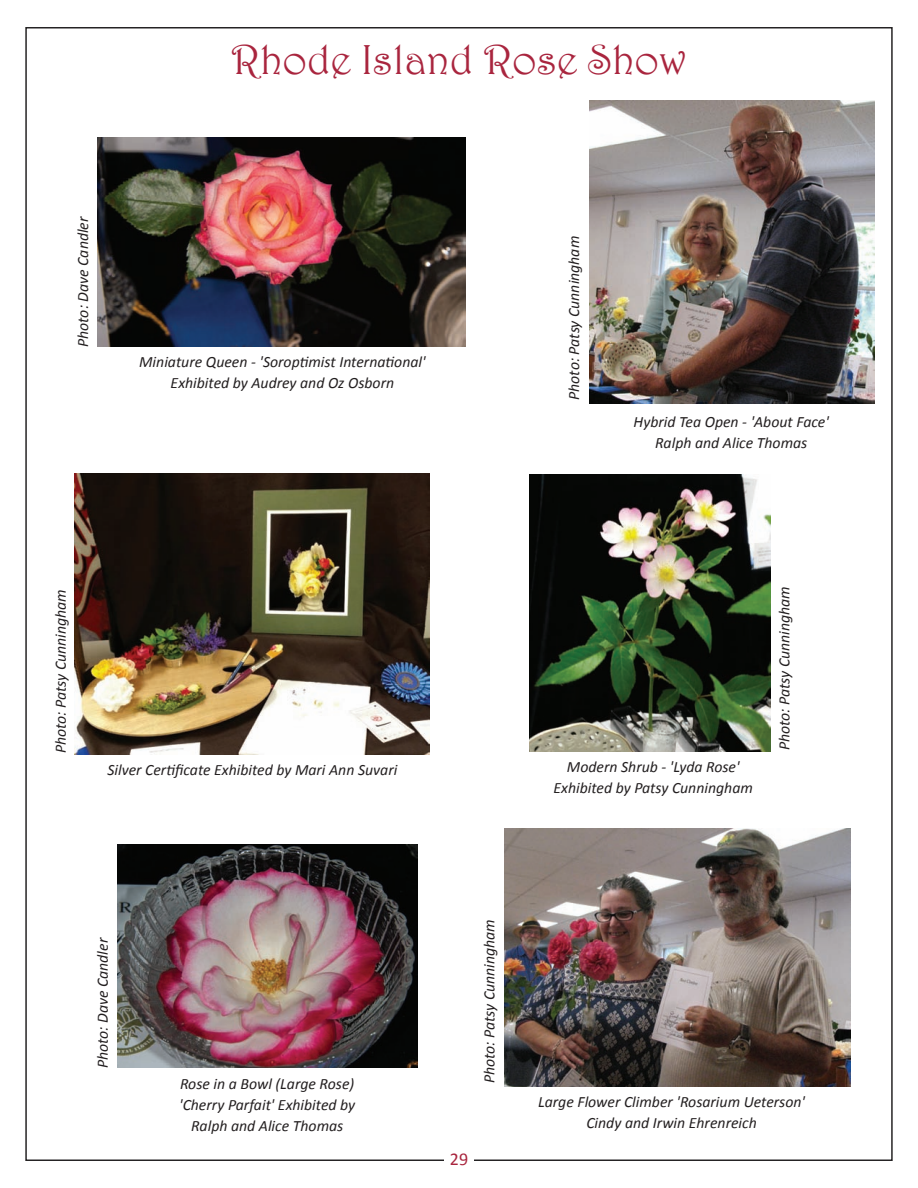
<style>
.page{position:relative;width:918px;height:1188px;background:#fff}
.page>*{position:absolute;margin:0;border:0;box-sizing:border-box;transform-origin:0 0}
.t1{font:42px "Harrington";color:#a9253e}
.t2{font:18px "Calibri";color:#a9253e}
.t3{font:italic 15.75px/21px "Calibri";color:#231f20;text-align:center}
</style>
<div class="page">
<img style="left:504px;top:828px;width:347px;height:259px">
<img style="left:530px;top:474px;width:240px;height:277px">
<img style="left:589px;top:100px;width:286px;height:304px">
<img style="left:118px;top:844px;width:300px;height:224px">
<img style="left:98px;top:138px;width:368px;height:209px">
<img style="left:74px;top:474px;width:356px;height:280px">
<h1 class="t1" style="left:231px;top:34px;width:456px">Rhode Island Rose Show</h1>
<p class="t3" style="left:72px;top:347px;width:132px;rotate:-90deg">Photo: Dave Candler</p>
<p class="t3" style="left:139px;top:351px;width:288px">Miniature Queen - 'Soroptimist International'<br>Exhibited by Audrey and Oz Osborn</p>
<p class="t3" style="left:563px;top:400px;width:165px;rotate:-90deg">Photo: Patsy Cunningham</p>
<p class="t3" style="left:634px;top:410px;width:197px">Hybrid Tea Open - 'About Face'<br>Ralph and Alice Thomas</p>
<p class="t3" style="left:50px;top:753px;width:165px;rotate:-90deg">Photo: Patsy Cunningham</p>
<p class="t3" style="left:107px;top:758px;width:292px">Silver Certificate Exhibited by Mari Ann Suvari</p>
<p class="t3" style="left:92px;top:1068px;width:132px;rotate:-90deg">Photo: Dave Candler</p>
<p class="t3" style="left:180px;top:1073px;width:176px">Rose in a Bowl (Large Rose)</p>
<p class="t3" style="left:179px;top:1093px;width:178px">'Cherry Parfait' Exhibited by<br>Ralph and Alice Thomas</p>
<p class="t3" style="left:553px;top:756px;width:201px">Modern Shrub - 'Lyda Rose'<br>Exhibited by Patsy Cunningham</p>
<p class="t3" style="left:773px;top:750px;width:165px;rotate:-90deg">Photo: Patsy Cunningham</p>
<p class="t3" style="left:478px;top:1083px;width:165px;rotate:-90deg">Photo: Patsy Cunningham</p>
<p class="t2" style="left:450px;top:1147px;width:20px">29</p>
<p class="t3" style="left:538px;top:1091px;width:268px">Large Flower Climber 'Rosarium Ueterson'<br>Cindy and Irwin Ehrenreich</p>
</div>
